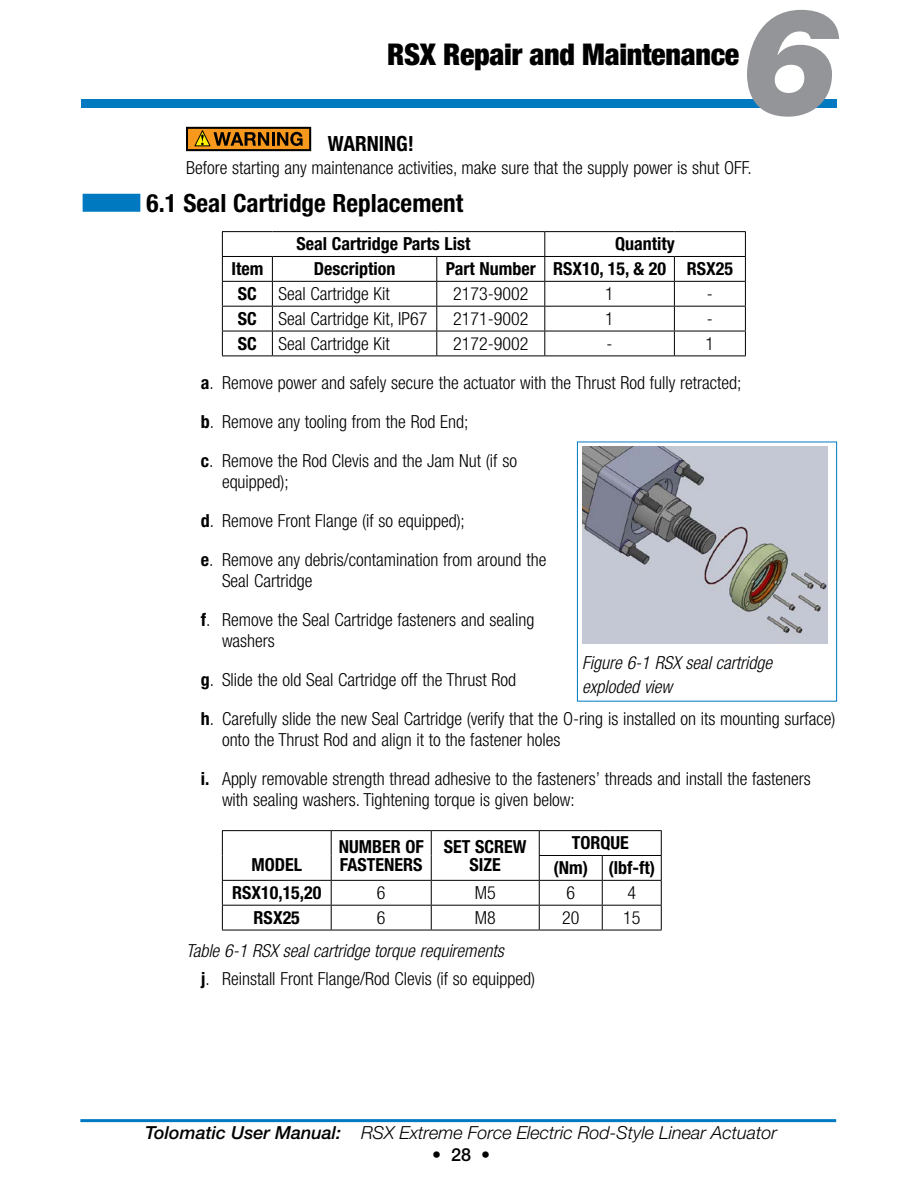
<style>
.page{position:relative;width:918px;height:1188px;background:#fff}
.page>*{position:absolute;margin:0;border:0;box-sizing:border-box;transform-origin:0 0}
.t1{font:italic 900 150px "Helvetica Neue LT Std";color:#939598}
.t2{font:900 condensed 30px "Helvetica Neue LT Std";letter-spacing:-.01em;color:#000}
.t3{font:700 condensed 25.2px "Helvetica Neue LT Std";color:#000}
.t4{font:700 condensed 21px "Helvetica Neue LT Std";color:#000}
.t5{font:300 condensed 18px/39px "Helvetica Neue LT Std";color:#000}
.t6{font:700 condensed 18px/18.8px "Helvetica Neue LT Std";color:#000;text-align:center}
.t7{font:italic 300 18px "Helvetica Neue LT Std";color:#000}
.t8{font:italic 300 condensed 18px/23.4px "Helvetica Neue LT Std";color:#000}
.t9{font:500 18px "Helvetica Neue LT Std";color:#000}
.s1{font-weight:700}
.s2{font-style:italic}
.s3{font-weight:500}
</style>
<div class="page">
<hr style="left:80px;top:1119px;width:756px;height:3px;background:#0079c1">
<div style="left:81px;top:99px;width:756px;height:9px;background:#0079c1"></div>
<div style="left:187px;top:128px;width:123px;height:22px;background:#f8991d"></div>
<div style="left:186px;top:127px;width:125px;height:24px;border:2px solid #000"></div>
<svg style="left:194px;top:129px;width:75px;height:18px"></svg>
<hr style="left:272px;top:132px;width:3px;height:14px;background:#000">
<svg style="left:277px;top:132px;width:26px;height:14px"></svg>
<div style="left:83px;top:194px;width:57px;height:18px;background:#0079c1"></div>
<hr style="left:222px;top:231px;width:50px;height:1px;background:#000">
<hr style="left:272px;top:231px;width:165px;height:1px;background:#000">
<hr style="left:437px;top:231px;width:108px;height:1px;background:#000">
<hr style="left:545px;top:231px;width:129px;height:1px;background:#000">
<hr style="left:674px;top:231px;width:72px;height:1px;background:#000">
<hr style="left:222px;top:256px;width:50px;height:1px;background:#000">
<hr style="left:272px;top:256px;width:165px;height:1px;background:#000">
<hr style="left:437px;top:256px;width:108px;height:1px;background:#000">
<hr style="left:545px;top:256px;width:129px;height:1px;background:#000">
<hr style="left:674px;top:256px;width:72px;height:1px;background:#000">
<hr style="left:222px;top:281px;width:50px;height:1px;background:#000">
<hr style="left:272px;top:281px;width:165px;height:1px;background:#000">
<hr style="left:437px;top:281px;width:108px;height:1px;background:#000">
<hr style="left:545px;top:281px;width:129px;height:1px;background:#000">
<hr style="left:674px;top:281px;width:72px;height:1px;background:#000">
<hr style="left:222px;top:306px;width:50px;height:1px;background:#000">
<hr style="left:272px;top:306px;width:165px;height:1px;background:#000">
<hr style="left:437px;top:306px;width:108px;height:1px;background:#000">
<hr style="left:545px;top:306px;width:129px;height:1px;background:#000">
<hr style="left:674px;top:306px;width:72px;height:1px;background:#000">
<hr style="left:222px;top:331px;width:50px;height:1px;background:#000">
<svg style="left:222px;top:232px;width:1px;height:124px"></svg>
<hr style="left:272px;top:331px;width:165px;height:1px;background:#000">
<svg style="left:272px;top:257px;width:1px;height:99px"></svg>
<hr style="left:437px;top:331px;width:108px;height:1px;background:#000">
<svg style="left:436px;top:257px;width:1px;height:99px"></svg>
<hr style="left:545px;top:331px;width:129px;height:1px;background:#000">
<svg style="left:544px;top:232px;width:1px;height:124px"></svg>
<hr style="left:674px;top:331px;width:72px;height:1px;background:#000">
<svg style="left:674px;top:257px;width:1px;height:99px"></svg>
<svg style="left:745px;top:232px;width:1px;height:124px"></svg>
<hr style="left:222px;top:356px;width:50px;height:1px;background:#000">
<hr style="left:272px;top:356px;width:165px;height:1px;background:#000">
<hr style="left:437px;top:356px;width:108px;height:1px;background:#000">
<hr style="left:545px;top:356px;width:129px;height:1px;background:#000">
<hr style="left:674px;top:356px;width:72px;height:1px;background:#000">
<hr style="left:222px;top:830px;width:109px;height:1px;background:#000">
<hr style="left:331px;top:830px;width:100px;height:1px;background:#000">
<hr style="left:431px;top:830px;width:108px;height:1px;background:#000">
<hr style="left:539px;top:830px;width:63px;height:1px;background:#000">
<hr style="left:602px;top:830px;width:60px;height:1px;background:#000">
<hr style="left:539px;top:855px;width:63px;height:1px;background:#000">
<hr style="left:602px;top:855px;width:60px;height:1px;background:#000">
<hr style="left:222px;top:880px;width:109px;height:1px;background:#000">
<hr style="left:331px;top:880px;width:100px;height:1px;background:#000">
<hr style="left:431px;top:880px;width:108px;height:1px;background:#000">
<hr style="left:539px;top:880px;width:63px;height:1px;background:#000">
<hr style="left:602px;top:880px;width:60px;height:1px;background:#000">
<hr style="left:222px;top:905px;width:109px;height:1px;background:#000">
<svg style="left:222px;top:831px;width:1px;height:99px"></svg>
<hr style="left:331px;top:905px;width:100px;height:1px;background:#000">
<svg style="left:331px;top:831px;width:1px;height:99px"></svg>
<hr style="left:431px;top:905px;width:108px;height:1px;background:#000">
<svg style="left:431px;top:831px;width:1px;height:99px"></svg>
<hr style="left:539px;top:905px;width:63px;height:1px;background:#000">
<svg style="left:539px;top:831px;width:1px;height:99px"></svg>
<hr style="left:602px;top:905px;width:60px;height:1px;background:#000">
<svg style="left:602px;top:856px;width:1px;height:74px"></svg>
<svg style="left:661px;top:831px;width:1px;height:99px"></svg>
<hr style="left:222px;top:930px;width:109px;height:1px;background:#000">
<hr style="left:331px;top:930px;width:100px;height:1px;background:#000">
<hr style="left:431px;top:930px;width:108px;height:1px;background:#000">
<hr style="left:539px;top:930px;width:63px;height:1px;background:#000">
<hr style="left:602px;top:930px;width:60px;height:1px;background:#000">
<img style="left:583px;top:447px;width:245px;height:196px">
<div style="left:577px;top:442px;width:260px;height:260px;border:1px solid #0079c1"></div>
<h2 class="t2" style="left:387px;top:35px;width:354px">RSX Repair and Maintenance</h2>
<p class="t4" style="left:328px;top:131px;width:88px">WARNING!</p>
<h1 class="t1" style="left:741px;top:-30px;width:102px">6</h1>
<p class="t5" style="left:186px;top:148px;width:567px">Before starting any maintenance activities, make sure that the supply power is shut OFF.</p>
<h3 class="t3" style="left:147px;top:188px;width:318px">6.1 Seal Cartridge Replacement</h3>
<p class="t6" style="left:297px;top:234px;width:176px">Seal Cartridge Parts List</p>
<p class="t6" style="left:615px;top:234px;width:61px">Quantity</p>
<p class="t6" style="left:231px;top:259px;width:33px">Item</p>
<p class="t6" style="left:314px;top:259px;width:83px">Description</p>
<p class="t6" style="left:446px;top:259px;width:289px">Part Number RSX10, 15, &amp; 20 RSX25</p>
<p class="t5" style="left:238px;top:274px;width:153px"><span class="s1">SC</span> Seal Cartridge Kit</p>
<p class="t5" style="left:453px;top:274px;width:77px">2173-9002</p>
<p class="t5" style="left:605px;top:274px;width:10px">1</p>
<p class="t5" style="left:707px;top:274px;width:7px">-</p>
<p class="t5" style="left:238px;top:299px;width:191px"><span class="s1">SC</span> Seal Cartridge Kit, IP67</p>
<p class="t5" style="left:453px;top:299px;width:77px">2171-9002</p>
<p class="t5" style="left:605px;top:299px;width:10px">1</p>
<p class="t5" style="left:707px;top:299px;width:7px">-</p>
<p class="t5" style="left:238px;top:324px;width:153px"><span class="s1">SC</span> Seal Cartridge Kit</p>
<p class="t5" style="left:453px;top:324px;width:77px">2172-9002</p>
<p class="t5" style="left:607px;top:324px;width:7px">-</p>
<p class="t5" style="left:201px;top:324px;width:542px;text-indent:505px">1<br><span class="s1">a</span>. Remove power and safely secure the actuator with the Thrust Rod fully retracted; <span class="s1">b</span>. Remove any tooling from the Rod End;<br><span class="s1">c</span>. Remove the Rod Clevis and the Jam Nut (if so</p>
<p class="t5" style="left:201px;top:462px;width:347px;text-indent:21px">equipped);<br><span class="s1">d</span>. Remove Front Flange (if so equipped);<br><span class="s1">e</span>. Remove any debris/contamination from around the</p>
<p class="t5" style="left:201px;top:561px;width:335px;text-indent:21px">Seal Cartridge<br><span class="s1">f</span>. Remove the Seal Cartridge fasteners and sealing</p>
<p class="t5" style="left:201px;top:621px;width:636px;text-indent:21px">washers<br><span class="s1">g</span>. Slide the old Seal Cartridge off the Thrust Rod<br><span class="s1">h</span>. Carefully slide the new Seal Cartridge (verify that the O-ring is installed on its mounting surface)</p>
<p class="t5" style="left:201px;top:720px;width:611px;text-indent:21px">onto the Thrust Rod and align it to the fastener holes<br><span class="s1">i.</span> Apply removable strength thread adhesive to the fasteners’ threads and install the fasteners</p>
<p class="t5" style="left:222px;top:780px;width:354px">with sealing washers. Tightening torque is given below:</p>
<p class="t8" style="left:582px;top:652px;width:191px">Figure 6-1 RSX seal cartridge exploded view</p>
<p class="t6" style="left:251px;top:855px;width:52px">MODEL</p>
<p class="t6" style="left:339px;top:837px;width:87px;text-align:left">NUMBER OF<br>FASTENERS</p>
<p class="t6" style="left:444px;top:837px;width:84px">SET SCREW<br>SIZE</p>
<p class="t6" style="left:553px;top:830px;width:103px;line-height:24.9px">TORQUE<br>(Nm) (lbf-ft)</p>
<p class="t6" style="left:232px;top:883px;width:91px">RSX10,15,20</p>
<p class="t5" style="left:377px;top:873px;width:10px">6</p>
<p class="t5" style="left:475px;top:873px;width:22px">M5</p>
<p class="t5" style="left:566px;top:873px;width:10px">6</p>
<p class="t5" style="left:627px;top:873px;width:10px">4</p>
<p class="t6" style="left:254px;top:908px;width:48px">RSX25</p>
<p class="t5" style="left:377px;top:898px;width:10px">6</p>
<p class="t5" style="left:475px;top:898px;width:22px">M8</p>
<p class="t5" style="left:562px;top:898px;width:19px">20</p>
<p class="t5" style="left:623px;top:898px;width:19px">15</p>
<p class="t5" style="left:201px;top:936px;width:335px;line-height:28.5px;text-indent:-15px"><span class="s2">Table 6-1 RSX seal cartridge torque requirements<br></span><span class="s1">j</span>. Reinstall Front Flange/Rod Clevis (if so equipped)</p>
<p class="t7" style="left:145px;top:1122px;width:634px"><span class="s3">Tolomatic User Manual:</span> RSX Extreme Force Electric Rod-Style Linear Actuator</p>
<p class="t9" style="left:432px;top:1144px;width:60px">• 28 •</p>
</div>
